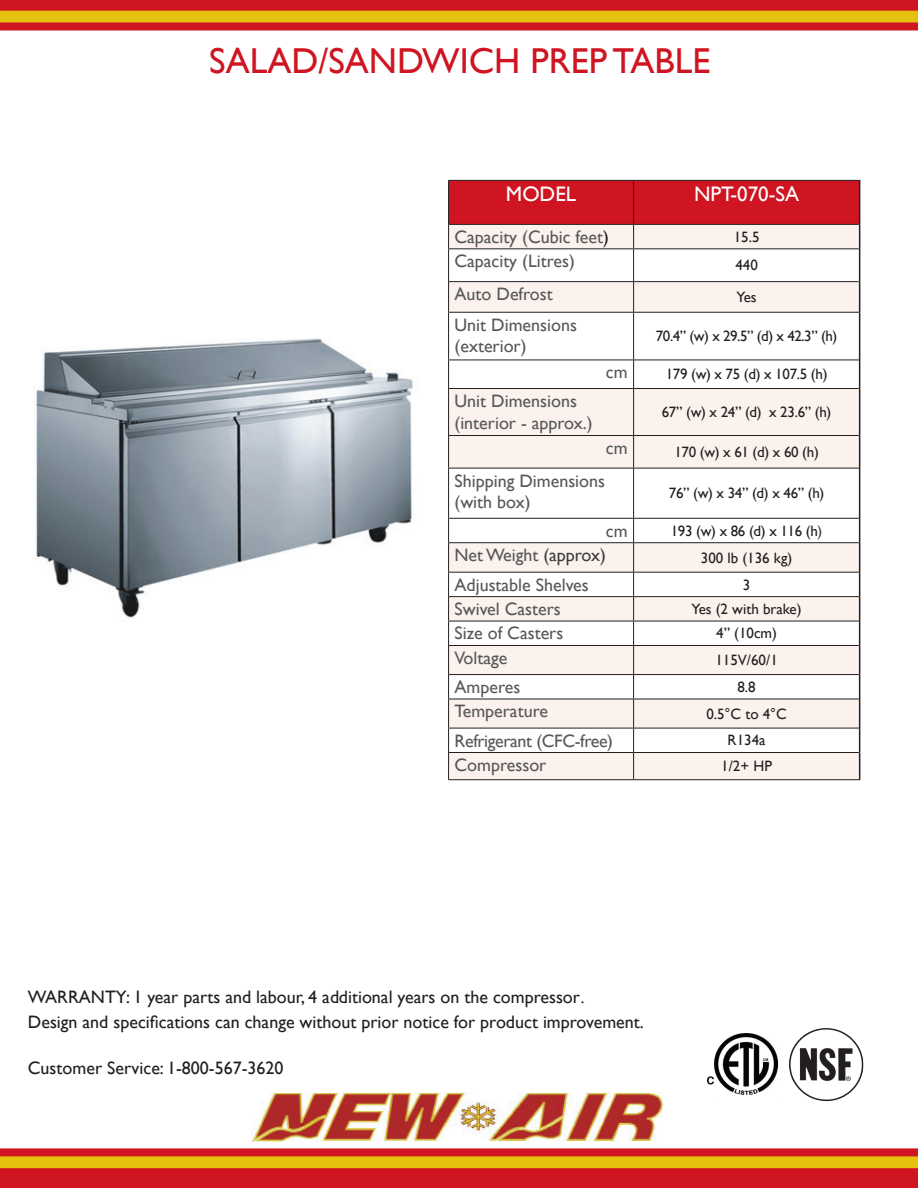
<style>
.page{position:relative;width:918px;height:1188px;background:#fff}
.page>*{position:absolute;margin:0;border:0;box-sizing:border-box;transform-origin:0 0}
.t1{font:36px "Gill Sans";color:#cf1521}
.t2{font:21px "Gill Sans";color:#fff}
.t3{font:18px/21.6px "Gill Sans";color:#57585a}
.t4{font:18px "Gill Sans";color:#231f20}
.t5{font:18px "Gill Sans";letter-spacing:-.02em;color:#57585a}
.t6{font:15px "Gill Sans";color:#231f20}
.s1{color:#231f20}
.s2{color:#3e3e3f}
.s3{font-family:"Optima"}
</style>
<div class="page">
<div style="left:449px;top:753px;width:410px;height:26px;background:#fbf2ed"></div>
<svg style="left:449px;top:249px;width:184px;height:323px"></svg>
<svg style="left:634px;top:249px;width:225px;height:323px"></svg>
<svg style="left:449px;top:573px;width:410px;height:179px"></svg>
<hr style="left:633px;top:249px;width:1px;height:32px;background:#231f20">
<hr style="left:448px;top:281px;width:186px;height:1px;background:#231f20">
<hr style="left:634px;top:281px;width:225px;height:1px;background:#231f20">
<hr style="left:633px;top:282px;width:1px;height:30px;background:#231f20">
<hr style="left:448px;top:312px;width:186px;height:1px;background:#231f20">
<hr style="left:634px;top:312px;width:225px;height:1px;background:#231f20">
<hr style="left:633px;top:313px;width:1px;height:47px;background:#231f20">
<hr style="left:448px;top:360px;width:186px;height:1px;background:#231f20">
<hr style="left:634px;top:360px;width:225px;height:1px;background:#231f20">
<svg style="left:633px;top:360px;width:1px;height:28px"></svg>
<hr style="left:448px;top:388px;width:186px;height:1px;background:#231f20">
<hr style="left:634px;top:388px;width:225px;height:1px;background:#231f20">
<hr style="left:633px;top:389px;width:1px;height:46px;background:#231f20">
<hr style="left:448px;top:435px;width:186px;height:1px;background:#231f20">
<hr style="left:634px;top:435px;width:225px;height:1px;background:#231f20">
<hr style="left:633px;top:436px;width:1px;height:32px;background:#231f20">
<hr style="left:448px;top:468px;width:186px;height:1px;background:#231f20">
<hr style="left:634px;top:468px;width:225px;height:1px;background:#231f20">
<hr style="left:633px;top:468px;width:1px;height:50px;background:#231f20">
<hr style="left:448px;top:518px;width:186px;height:1px;background:#231f20">
<hr style="left:634px;top:518px;width:225px;height:1px;background:#231f20">
<hr style="left:448px;top:542px;width:186px;height:1px;background:#231f20">
<hr style="left:634px;top:542px;width:225px;height:1px;background:#231f20">
<hr style="left:448px;top:572px;width:186px;height:1px;background:#231f20">
<hr style="left:634px;top:572px;width:225px;height:1px;background:#231f20">
<hr style="left:448px;top:596px;width:186px;height:1px;background:#231f20">
<hr style="left:634px;top:596px;width:225px;height:1px;background:#231f20">
<hr style="left:448px;top:621px;width:186px;height:1px;background:#231f20">
<hr style="left:634px;top:621px;width:225px;height:1px;background:#231f20">
<hr style="left:448px;top:645px;width:186px;height:1px;background:#231f20">
<hr style="left:634px;top:645px;width:225px;height:1px;background:#231f20">
<hr style="left:448px;top:674px;width:186px;height:1px;background:#231f20">
<hr style="left:634px;top:674px;width:225px;height:1px;background:#231f20">
<hr style="left:448px;top:699px;width:186px;height:1px;background:#231f20">
<hr style="left:634px;top:699px;width:225px;height:1px;background:#231f20">
<hr style="left:448px;top:728px;width:186px;height:1px;background:#231f20">
<hr style="left:634px;top:728px;width:225px;height:1px;background:#231f20">
<hr style="left:448px;top:752px;width:186px;height:1px;background:#231f20">
<hr style="left:634px;top:752px;width:225px;height:1px;background:#231f20">
<svg style="left:633px;top:519px;width:1px;height:260px"></svg>
<hr style="left:859px;top:249px;width:1px;height:33px;background:#231f20">
<hr style="left:859px;top:282px;width:1px;height:30px;background:#231f20">
<hr style="left:859px;top:312px;width:1px;height:48px;background:#231f20">
<svg style="left:859px;top:360px;width:1px;height:29px"></svg>
<hr style="left:859px;top:389px;width:1px;height:47px;background:#231f20">
<hr style="left:859px;top:436px;width:1px;height:32px;background:#231f20">
<hr style="left:859px;top:468px;width:1px;height:50px;background:#231f20">
<svg style="left:859px;top:518px;width:1px;height:127px"></svg>
<hr style="left:859px;top:645px;width:1px;height:30px;background:#231f20">
<svg style="left:859px;top:675px;width:1px;height:104px"></svg>
<svg style="left:448px;top:180px;width:412px;height:69px"></svg>
<hr style="left:448px;top:249px;width:1px;height:32px;background:#231f20">
<hr style="left:448px;top:282px;width:1px;height:30px;background:#231f20">
<hr style="left:448px;top:313px;width:1px;height:47px;background:#231f20">
<svg style="left:448px;top:360px;width:1px;height:28px"></svg>
<hr style="left:448px;top:389px;width:1px;height:46px;background:#231f20">
<hr style="left:448px;top:436px;width:1px;height:32px;background:#231f20">
<hr style="left:448px;top:468px;width:1px;height:50px;background:#231f20">
<svg style="left:448px;top:519px;width:1px;height:260px"></svg>
<hr style="left:448px;top:779px;width:186px;height:1px;background:#231f20">
<hr style="left:634px;top:779px;width:226px;height:1px;background:#231f20">
<svg style="left:0;top:0;width:918px;height:30px"></svg>
<svg style="left:0;top:1148px;width:918px;height:40px"></svg>
<img style="left:252px;top:1092px;width:410px;height:50px">
<img style="left:707px;top:1034px;width:72px;height:61px">
<img style="left:789px;top:1028px;width:75px;height:73px">
<img style="left:36px;top:338px;width:377px;height:280px">
<h1 class="t1" style="left:209px;top:40px;width:503px">SALAD/SANDWICH PREP TABLE</h1>
<p class="t2" style="left:506px;top:182px;width:72px">MODEL</p>
<p class="t2" style="left:694px;top:182px;width:106px">NPT-070-SA</p>
<p class="t3" style="left:455px;top:226px;width:156px">Capacity (Cubic feet<span class="s1">)</span></p>
<p class="t6" style="left:734px;top:228px;width:27px">15.5</p>
<p class="t3" style="left:455px;top:251px;width:122px">Capacity (Litres)</p>
<p class="t6" style="left:735px;top:257px;width:24px">440</p>
<p class="t3" style="left:455px;top:284px;width:100px">Auto Defrost</p>
<p class="t6" style="left:737px;top:288px;width:22px">Yes</p>
<p class="t3" style="left:455px;top:314px;width:124px">Unit Dimensions (exterior)</p>
<p class="t6" style="left:656px;top:328px;width:183px">70.4” (w) x 29.5” (d) x 42.3” (h)</p>
<p class="t3" style="left:455px;top:390px;width:139px">Unit Dimensions (interior - approx.)</p>
<p class="t3" style="left:606px;top:362px;width:23px">cm</p>
<p class="t6" style="left:666px;top:366px;width:163px">179 (w) x 75 (d) x 107.5 (h)</p>
<p class="t6" style="left:662px;top:403px;width:171px">67” (w) x 24” (d) x 23.6” (h)</p>
<p class="t3" style="left:606px;top:437px;width:23px">cm</p>
<p class="t6" style="left:674px;top:443px;width:146px">170 (w) x 61 (d) x 60 (h)</p>
<p class="t3" style="left:455px;top:470px;width:152px">Shipping Dimensions (with box)</p>
<p class="t6" style="left:669px;top:485px;width:157px">76” (w) x 34” (d) x 46” (h)</p>
<p class="t3" style="left:606px;top:520px;width:23px">cm</p>
<p class="t6" style="left:671px;top:522px;width:153px">193 (w) x 86 (d) x 116 (h<span class="s2">)</span></p>
<p class="t3" style="left:455px;top:545px;width:153px">Net Weight <span class="s2">(approx)</span></p>
<p class="t6" style="left:701px;top:549px;width:93px">300 lb (136 kg)</p>
<p class="t3" style="left:455px;top:574px;width:136px">Adjustable Shelves</p>
<p class="t6" style="left:743px;top:576px;width:9px">3</p>
<p class="t3" style="left:455px;top:599px;width:108px">Swivel Casters</p>
<p class="t6" style="left:692px;top:600px;width:112px">Yes (2 with brake)</p>
<p class="t3" style="left:455px;top:623px;width:110px">Size of Casters</p>
<p class="t6" style="left:716px;top:625px;width:62px">4” (10cm)</p>
<p class="t3" style="left:455px;top:647px;width:54px">Voltage</p>
<p class="t6" style="left:715px;top:651px;width:64px">115V/60/1</p>
<p class="t3" style="left:455px;top:676px;width:67px">Amperes</p>
<p class="t6" style="left:737px;top:678px;width:20px">8.8</p>
<p class="t3" style="left:455px;top:701px;width:95px">Temperature</p>
<p class="t6" style="left:706px;top:705px;width:82px">0.5°C to 4°C</p>
<p class="t5" style="left:455px;top:730px;width:160px">Refrigerant (CFC-free)</p>
<p class="t6" style="left:728px;top:732px;width:39px">R134a</p>
<p class="t3" style="left:455px;top:754px;width:93px">Compressor</p>
<p class="t6" style="left:721px;top:758px;width:52px">1/2+ HP</p>
<p class="t4" style="left:28px;top:987px;width:559px">WARRANTY: 1 year parts and labour, 4 additional years on the compressor<span class="s3">.</span></p>
<p class="t4" style="left:28px;top:1011px;width:617px">Design and specifications can change without prior notice for product improvement.</p>
<p class="t4" style="left:28px;top:1058px;width:257px">Customer Service: 1-800-567-3620</p>
</div>
